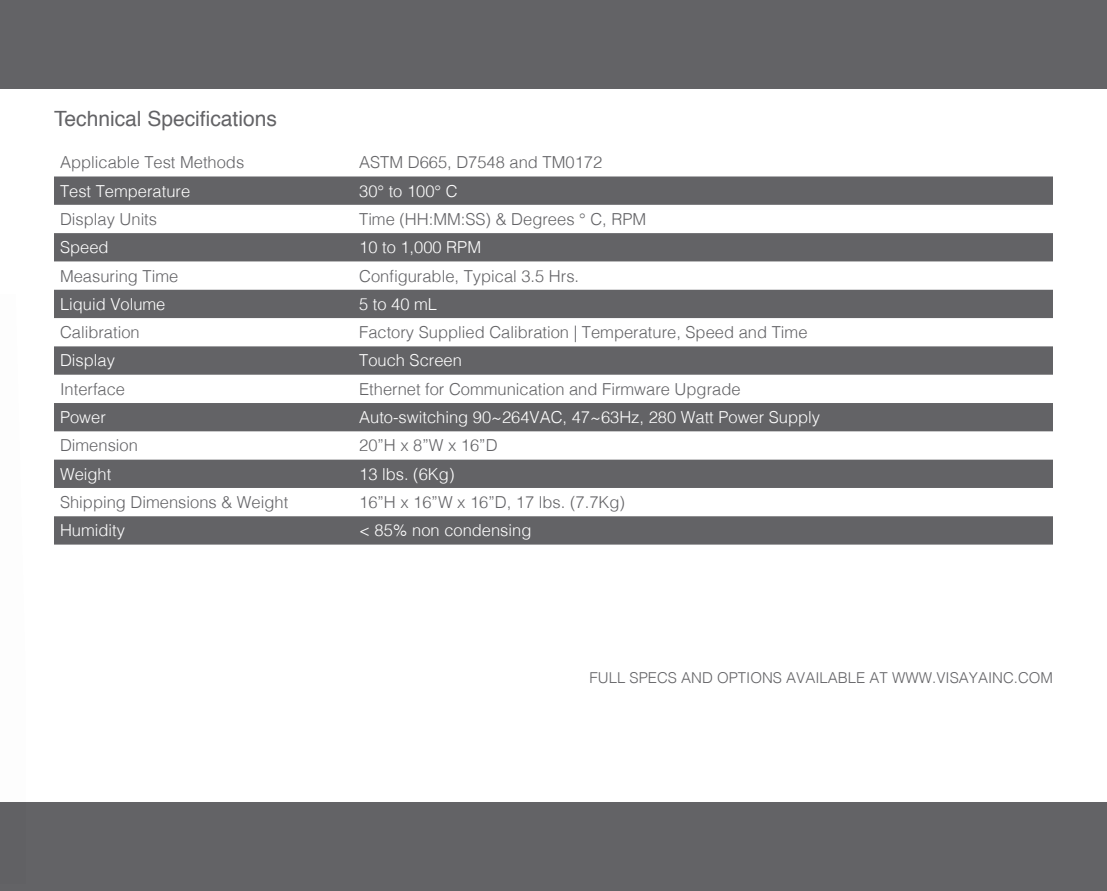
<style>
.page{position:relative;width:1107px;height:891px;background:#fff}
.page>*{position:absolute;margin:0;border:0;box-sizing:border-box;transform-origin:0 0}
.t1{font:21px "Helvetica";color:#636366}
.t2{font:300 16.5px "Helvetica";color:#636366}
.t3{font:300 16.5px "Helvetica";color:#fff}
.t4{font:300 15px "Helvetica";color:#636366}
</style>
<div class="page">
<svg style="left:54px;top:177px;width:999px;height:368px;fill:#636366"></svg>
<div style="left:0;top:803px;width:1107px;height:88px;background:#636366"></div>
<div style="left:0;top:0;width:1107px;height:88px;background:#636366"></div>
<p class="t1" style="left:54px;top:102px;width:224px">Technical Specifications</p>
<p class="t2" style="left:60px;top:148px;width:186px">Applicable Test Methods</p>
<p class="t2" style="left:359px;top:148px;width:245px">ASTM D665, D7548 and TM0172</p>
<p class="t3" style="left:60px;top:177px;width:132px">Test Temperature</p>
<p class="t3" style="left:359px;top:177px;width:100px">30° to 100° C</p>
<p class="t2" style="left:60px;top:205px;width:99px">Display Units</p>
<p class="t2" style="left:359px;top:205px;width:289px">Time (HH:MM:SS) &amp; Degrees ° C, RPM</p>
<p class="t3" style="left:60px;top:233px;width:50px">Speed</p>
<p class="t3" style="left:359px;top:233px;width:123px">10 to 1,000 RPM</p>
<p class="t2" style="left:60px;top:262px;width:120px">Measuring Time</p>
<p class="t2" style="left:359px;top:262px;width:222px">Configurable, Typical 3.5 Hrs.</p>
<p class="t3" style="left:60px;top:290px;width:107px">Liquid Volume</p>
<p class="t3" style="left:359px;top:290px;width:79px">5 to 40 mL</p>
<p class="t2" style="left:60px;top:318px;width:81px">Calibration</p>
<p class="t2" style="left:359px;top:318px;width:450px">Factory Supplied Calibration | Temperature, Speed and Time</p>
<p class="t3" style="left:60px;top:347px;width:56px">Display</p>
<p class="t3" style="left:359px;top:347px;width:104px">Touch Screen</p>
<p class="t2" style="left:60px;top:375px;width:67px">Interface</p>
<p class="t2" style="left:359px;top:375px;width:383px">Ethernet for Communication and Firmware Upgrade</p>
<p class="t3" style="left:60px;top:403px;width:47px">Power</p>
<p class="t3" style="left:359px;top:403px;width:463px">Auto-switching 90~264VAC, 47~63Hz, 280 Watt Power Supply</p>
<p class="t2" style="left:60px;top:432px;width:79px">Dimension</p>
<p class="t2" style="left:359px;top:432px;width:140px">20”H x 8”W x 16”D</p>
<p class="t3" style="left:60px;top:460px;width:53px">Weight</p>
<p class="t3" style="left:359px;top:460px;width:97px">13 lbs. (6Kg)</p>
<p class="t2" style="left:60px;top:488px;width:230px">Shipping Dimensions &amp; Weight</p>
<p class="t2" style="left:359px;top:488px;width:267px">16”H x 16”W x 16”D, 17 lbs. (7.7Kg)</p>
<p class="t3" style="left:60px;top:516px;width:67px">Humidity</p>
<p class="t3" style="left:359px;top:516px;width:174px">&lt; 85% non condensing</p>
<p class="t4" style="left:590px;top:665px;width:465px">FULL SPECS AND OPTIONS AVAILABLE AT WWW.VISAYAINC.COM</p>
</div>
